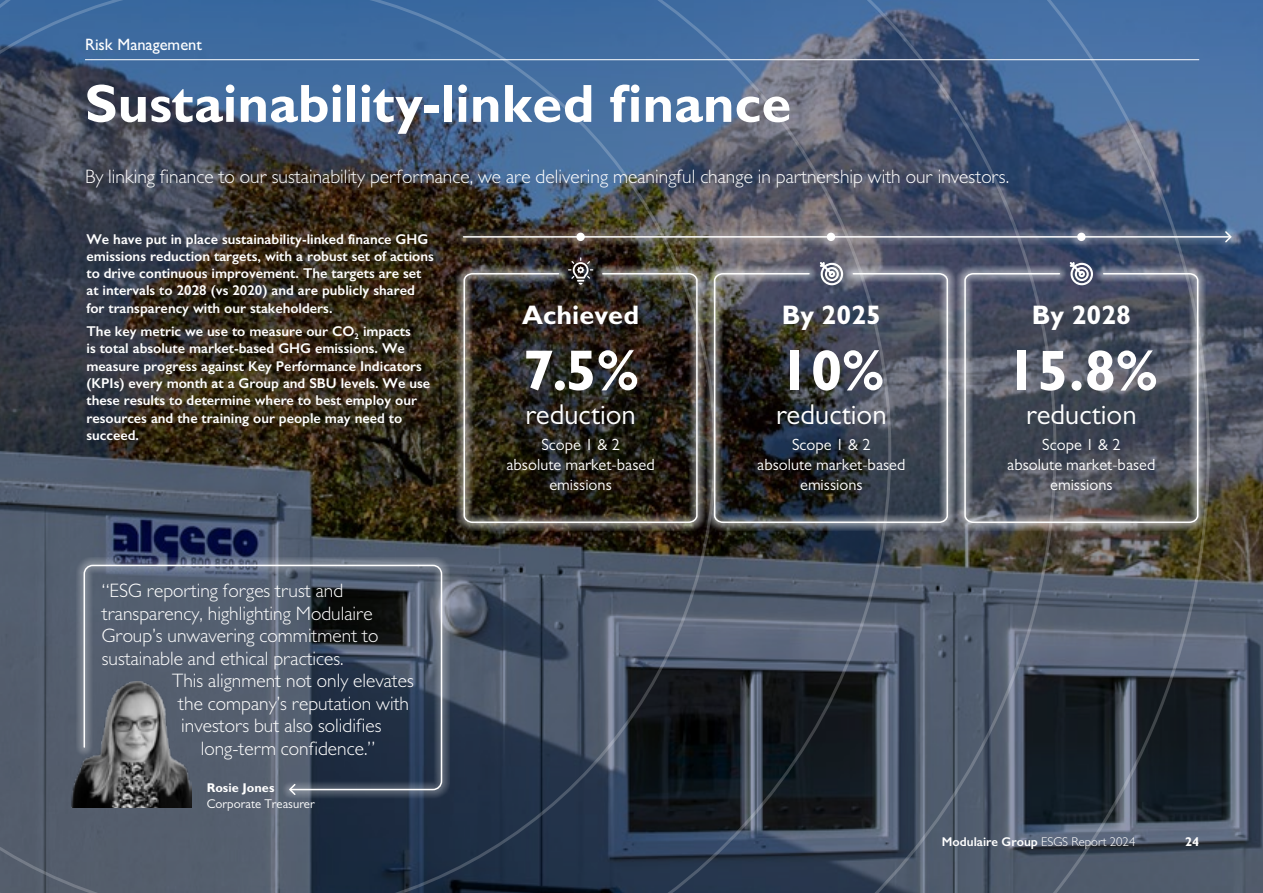
<style>
.page{position:relative;width:1263px;height:893px;background:#fff}
.page>*{position:absolute;margin:0;border:0;box-sizing:border-box;transform-origin:0 0}
.t1{font:700 57.6px "Gill Sans";color:#fff}
.t2{font:700 57.45px "Gill Sans";color:#fff}
.t3{font:700 54px "Gill Sans";color:#fff}
.t4{font:28.8px "Gill Sans";color:#fff}
.t5{font:700 26.85px "Gill Sans";color:#fff}
.t6{font:300 19.5px/22.5px "Gill Sans";color:#fff}
.t7{font:500 16.5px "Gill Sans";color:#fff}
.t8{font:16.35px/20.1px "Gill Sans";color:#fff;text-align:center}
.t9{font:600 14.25px/17.2px "Gill Sans";color:#fff}
.t10{font:600 12.75px "Gill Sans";color:#fff}
.t11{font:12.75px "Gill Sans";color:#fff}
.t12{font:700 12.75px "Gill Sans";color:#fff}
.s1{font-weight:300}
</style>
<div class="page">
<svg style="left:1210px;top:0;width:53px;height:893px;background:#4a596e"></svg>
<svg style="left:1210px;top:220px;width:32px;height:34px"></svg>
<img style="left:0;top:0;width:1210px;height:893px">
<p class="t7" style="left:85px;top:34px;width:119px">Risk Management</p>
<h3 class="t3" style="left:85px;top:70px;width:708px">Sustainability-linked finance</h3>
<h3 class="t6" style="left:85px;top:165px;width:926px">By linking finance to our sustainability performance, we are delivering meaningful change in partnership with our investors.</h3>
<p class="t9" style="left:86px;top:230px;width:349px">We have put in place sustainability-linked finance GHG emissions reduction targets, with a robust set of actions to drive continuous improvement. The targets are set at intervals to 2028 (vs 2020) and are publicly shared for transparency with our stakeholders.</p>
<p class="t9" style="left:86px;top:323px;width:345px">The key metric we use to measure our CO<sub>2</sub> impacts<br>is total absolute market-based GHG emissions. We measure progress against Key Performance Indicators (KPIs) every month at a Group and SBU levels. We use these results to determine where to best employ our resources and the training our people may need to succeed.</p>
<h3 class="t6" style="left:102px;top:579px;width:278px">“ESG reporting forges trust and transparency, highlighting Modulaire Group’s unwavering commitment to sustainable and ethical practices.</h3>
<h3 class="t6" style="left:172px;top:669px;width:243px">This alignment not only elevates</h3>
<h3 class="t6" style="left:178px;top:692px;width:232px">the company’s reputation with</h3>
<h3 class="t6" style="left:181px;top:714px;width:202px">investors but also solidifies</h3>
<h3 class="t6" style="left:201px;top:737px;width:176px">long-term confidence.”</h3>
<p class="t12" style="left:207px;top:780px;width:69px">Rosie Jones</p>
<p class="t11" style="left:207px;top:796px;width:109px">Corporate Treasurer</p>
<h3 class="t5" style="left:522px;top:298px;width:119px">Achieved</h3>
<h1 class="t1" style="left:523px;top:335px;width:118px">7.5%</h1>
<h3 class="t4" style="left:525px;top:398px;width:112px">reduction</h3>
<p class="t8" style="left:506px;top:434px;width:150px">Scope 1 &amp; 2<br>absolute market-based emissions</p>
<h3 class="t5" style="left:782px;top:298px;width:101px">By 2025</h3>
<h1 class="t1" style="left:779px;top:335px;width:107px">10%</h1>
<h3 class="t4" style="left:776px;top:398px;width:112px">reduction</h3>
<p class="t8" style="left:757px;top:434px;width:150px">Scope 1 &amp; 2<br>absolute market-based emissions</p>
<h3 class="t5" style="left:1032px;top:299px;width:101px">By 2028</h3>
<h2 class="t2" style="left:1005px;top:335px;width:154px">15.8%</h2>
<h3 class="t4" style="left:1026px;top:398px;width:112px">reduction</h3>
<p class="t8" style="left:1007px;top:434px;width:150px">Scope 1 &amp; 2<br>absolute market-based emissions</p>
<p class="t10" style="left:942px;top:834px;width:195px">Modulaire Group <span class="s1">ESGS Report 2024</span></p>
<p class="t12" style="left:1185px;top:834px;width:16px">24</p>
</div>
